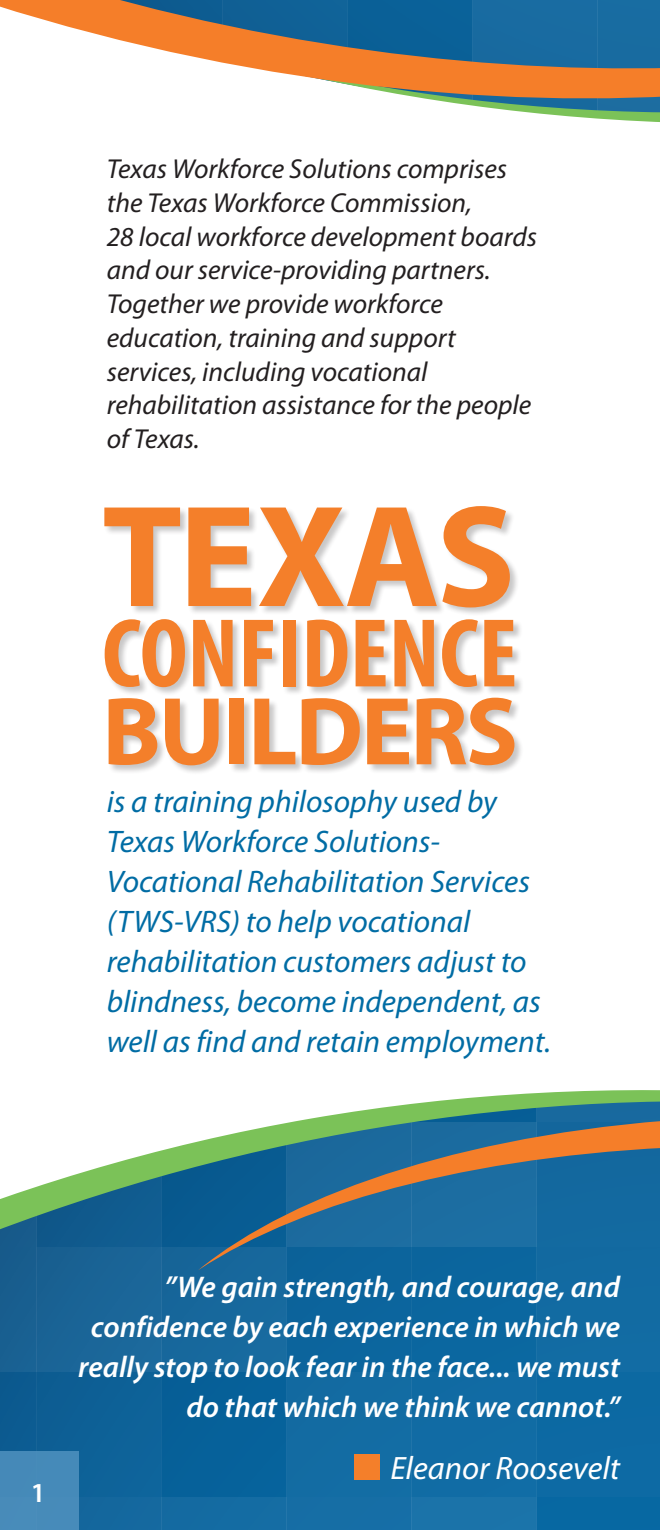
<style>
.page{position:relative;width:660px;height:1530px;background:#fff}
.page>*{position:absolute;margin:0;border:0;box-sizing:border-box;transform-origin:0 0}
.t1{font:700 146px "Myriad Pro";letter-spacing:-.02em;color:#f47f2a}
.t2{font:700 condensed 98.5px "Myriad Pro";color:#f47f2a}
.t3{font:700 97.5px "Myriad Pro";letter-spacing:-.025em;color:#f47f2a}
.t4{font:italic 32.5px "Myriad Pro";color:#fff}
.t5{font:italic 31.25px/40px "Myriad Pro";color:#006ca4}
.t6{font:italic 600 30px/40px "Myriad Pro";color:#fff;text-align:right}
.t7{font:italic 27.5px/33.8px "Myriad Pro";color:#231f20}
.t8{font:600 27.5px "Myriad Pro";color:#fff}
</style>
<div class="page">
<svg style="left:0;top:0;width:660px;height:122px"></svg>
<svg style="left:0;top:1141px;width:198px;height:368px;background:#2d7598"></svg>
<svg style="left:198px;top:1090px;width:462px;height:440px;background:#27729b"></svg>
<div style="left:104px;top:506px;width:420px;height:269px;background:#231f20;opacity:.25"></div>
<div style="left:0;top:1451px;width:79px;height:79px;background:#458ab9"></div>
<div style="left:354px;top:1454px;width:25px;height:25px;background:#f47f2a"></div>
<p class="t7" style="left:107px;top:152px;width:432px">Texas Workforce Solutions comprises the Texas Workforce Commission,<br>28 local workforce development boards and our service-providing partners.<br>Together we provide workforce education, training and support services, including vocational rehabilitation assistance for the people of Texas.</p>
<h1 class="t1" style="left:102px;top:462px;width:415px">TEXAS</h1>
<h2 class="t2" style="left:102px;top:592px;width:417px">CONFIDENCE</h2>
<h3 class="t3" style="left:102px;top:668px;width:417px">BUILDERS</h3>
<p class="t5" style="left:107px;top:781px;width:446px">is a training philosophy used by Texas Workforce Solutions-Vocational Rehabilitation Services (TWS-VRS) to help vocational rehabilitation customers adjust to blindness, become independent, as well as find and retain employment.</p>
<p class="t8" style="left:31px;top:1475px;width:16px">1</p>
<p class="t6" style="left:78px;top:1266px;width:543px">”We gain strength, and courage, and confidence by each experience in which we really stop to look fear in the face... we must do that which we think we cannot.”</p>
<p class="t4" style="left:390px;top:1448px;width:231px">Eleanor Roosevelt</p>
</div>
